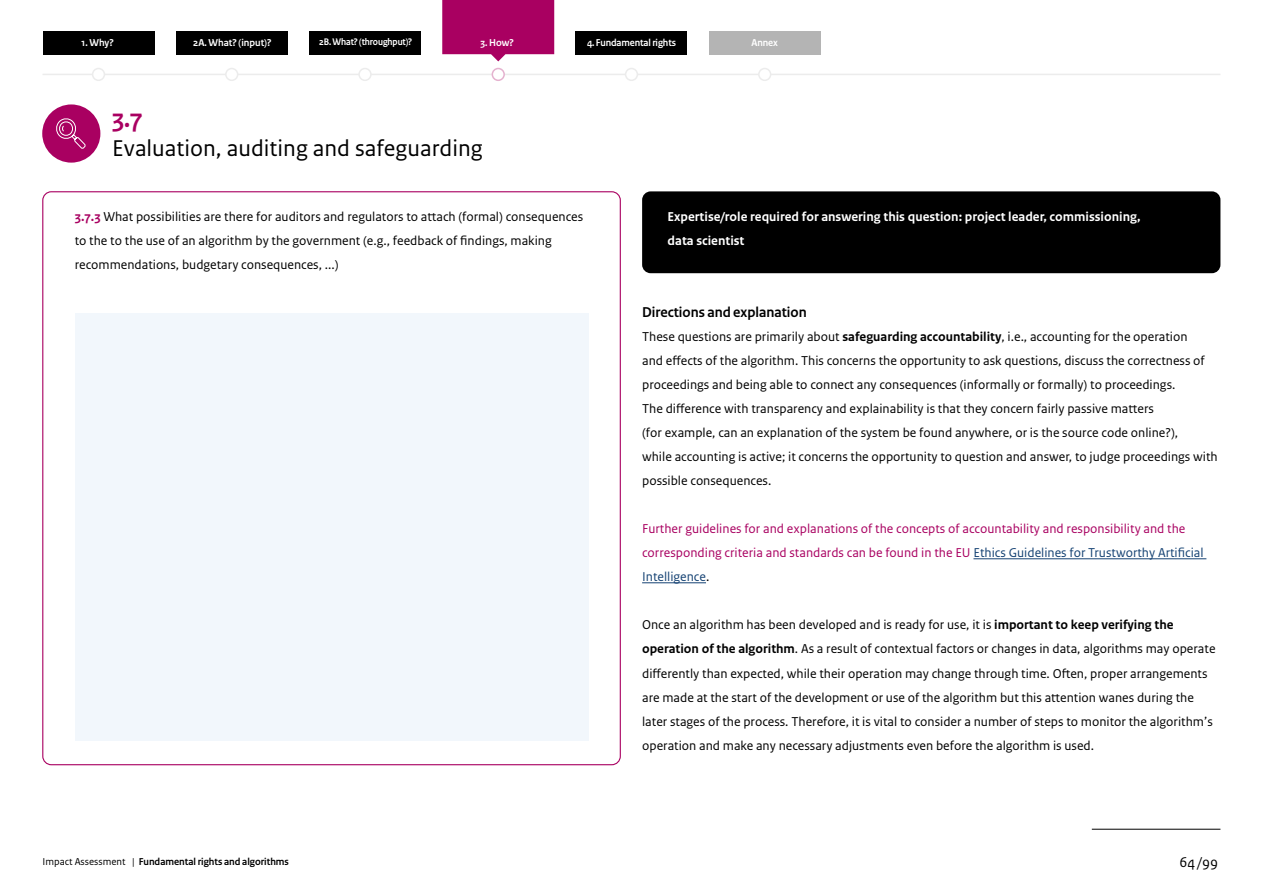
<style>
.page{position:relative;width:1263px;height:893px;background:#fff}
.page>*{position:absolute;margin:0;border:0;box-sizing:border-box;transform-origin:0 0}
.t1{font:700 27px "Rijksoverheid Sans Heading";color:#a90061}
.t2{font:24px "Rijksoverheid Sans Text";color:#000}
.t3{font:700 15px "Rijksoverheid Sans Heading";color:#000}
.t4{font:15px "Rijksoverheid Sans Text";color:#000}
.t5{font:13.5px/24px "Rijksoverheid Sans Text";color:#000}
.t6{font:13.5px/24px "Rijksoverheid Sans Text";color:#a90061}
.t7{font:700 13.5px/24px "Rijksoverheid Sans Text";color:#fff}
.t8{font:700 10.5px "Rijksoverheid Sans Heading";letter-spacing:-.01em;color:#fff}
.t9{font:700 10.5px "Rijksoverheid Sans Heading";color:#000}
.t10{font:700 10.05px "Rijksoverheid Sans Heading";letter-spacing:-.01em;color:#fff;scale:.95 1}
.s1{font-weight:700;color:#a90061}
.s2{font-weight:700}
.s3{color:#154273}
.s4{color:#000}
.s5{font-family:"Rijksoverheid Sans Text";font-weight:400}
</style>
<div class="page">
<hr style="left:43px;top:74px;width:1177px;height:1px;background:#ececec">
<div style="left:43px;top:31px;width:111px;height:23px;background:#000"></div>
<div style="left:575px;top:31px;width:112px;height:23px;background:#000"></div>
<div style="left:709px;top:31px;width:112px;height:23px;background:#b4b4b4"></div>
<div style="left:93px;top:69px;width:11px;height:11px;background:#fff;border-radius:50%"></div>
<div style="left:92px;top:68px;width:13px;height:13px;border:2px solid #ececec;border-radius:50%"></div>
<div style="left:359px;top:69px;width:12px;height:11px;background:#fff;border-radius:50%"></div>
<div style="left:358px;top:68px;width:14px;height:13px;border:2px solid #ececec;border-radius:50%"></div>
<div style="left:226px;top:69px;width:12px;height:11px;background:#fff;border-radius:50%"></div>
<div style="left:225px;top:68px;width:13px;height:13px;border:2px solid #ececec;border-radius:50%"></div>
<div style="left:626px;top:69px;width:11px;height:11px;background:#fff;border-radius:50%"></div>
<div style="left:625px;top:68px;width:13px;height:13px;border:2px solid #ececec;border-radius:50%"></div>
<div style="left:759px;top:69px;width:12px;height:11px;background:#fff;border-radius:50%"></div>
<div style="left:758px;top:68px;width:13px;height:13px;border:2px solid #ececec;border-radius:50%"></div>
<div style="left:309px;top:31px;width:112px;height:23px;background:#000"></div>
<div style="left:176px;top:31px;width:112px;height:23px;background:#000"></div>
<hr style="left:1092px;top:829px;width:128px;height:1px;background:#000">
<div style="left:492px;top:69px;width:12px;height:11px;background:#fff;border-radius:50%"></div>
<div style="left:492px;top:68px;width:13px;height:13px;border:2px solid #e5b2cf;border-radius:50%"></div>
<svg style="left:442px;top:0;width:112px;height:61px;background:#b21a71"></svg>
<div style="left:642px;top:191px;width:578px;height:82px;background:#000;border-radius:9px"></div>
<div style="left:75px;top:313px;width:513px;height:428px;background:#f2f7fc"></div>
<hr style="left:973px;top:558px;width:233px;height:1px;background:#154273">
<hr style="left:642px;top:582px;width:64px;height:1px;background:#154273">
<div style="left:42px;top:104px;width:58px;height:59px;background:#a90061;border-radius:50%"></div>
<svg style="left:56px;top:118px;width:30px;height:31px"></svg>
<p class="t8" style="left:82px;top:36px;width:34px">1. Why?</p>
<p class="t8" style="left:193px;top:36px;width:80px">2A. What? (input)?</p>
<p class="t10" style="left:319px;top:36px;width:99px">2B. What? (throughput)?</p>
<p class="t8" style="left:587px;top:37px;width:90px">4. Fundamental rights</p>
<p class="t8" style="left:752px;top:37px;width:28px">Annex</p>
<p class="t8" style="left:480px;top:36px;width:35px">3. How?</p>
<h1 class="t1" style="left:112px;top:103px;width:32px">3.7</h1>
<h2 class="t2" style="left:112px;top:134px;width:372px">Evaluation, auditing and safeguarding</h2>
<p class="t5" style="left:75px;top:205px;width:510px"><span class="s1">3.7.3</span> What possibilities are there for auditors and regulators to attach (formal) consequences to the to the use of an algorithm by the government (e.g., feedback of findings, making recommendations, budgetary consequences, ...)</p>
<p class="t7" style="left:668px;top:205px;width:474px">Expertise/role required for answering this question: project leader, commissioning, data scientist</p>
<h3 class="t3" style="left:642px;top:304px;width:166px">Directions and explanation</h3>
<p class="t5" style="left:642px;top:325px;width:577px">These questions are primarily about <span class="s2">safeguarding accountability</span>, i.e., accounting for the operation<br>and effects of the algorithm. This concerns the opportunity to ask questions, discuss the correctness of proceedings and being able to connect any consequences (informally or formally) to proceedings.<br>The difference with transparency and explainability is that they concern fairly passive matters<br>(for example, can an explanation of the system be found anywhere, or is the source code online?),<br>while accounting is active; it concerns the opportunity to question and answer, to judge proceedings with possible consequences.</p>
<p class="t6" style="left:642px;top:517px;width:563px">Further guidelines for and explanations of the concepts of accountability and responsibility and the corresponding criteria and standards can be found in the EU <span class="s3">Ethics Guidelines for Trustworthy Artificial<br>Intelligence</span><span class="s4">.</span></p>
<p class="t5" style="left:642px;top:613px;width:575px">Once an algorithm has been developed and is ready for use, it is <span class="s2">important to keep verifying the operation of the algorithm</span>. As a result of contextual factors or changes in data, algorithms may operate differently than expected, while their operation may change through time. Often, proper arrangements are made at the start of the development or use of the algorithm but this attention wanes during the later stages of the process. Therefore, it is vital to consider a number of steps to monitor the algorithm’s operation and make any necessary adjustments even before the algorithm is used.</p>
<p class="t9" style="left:43px;top:856px;width:248px"><span class="s5">Impact Assessment |</span> Fundamental rights and algorithms</p>
<p class="t4" style="left:1179px;top:854px;width:40px">64 /99</p>
</div>
